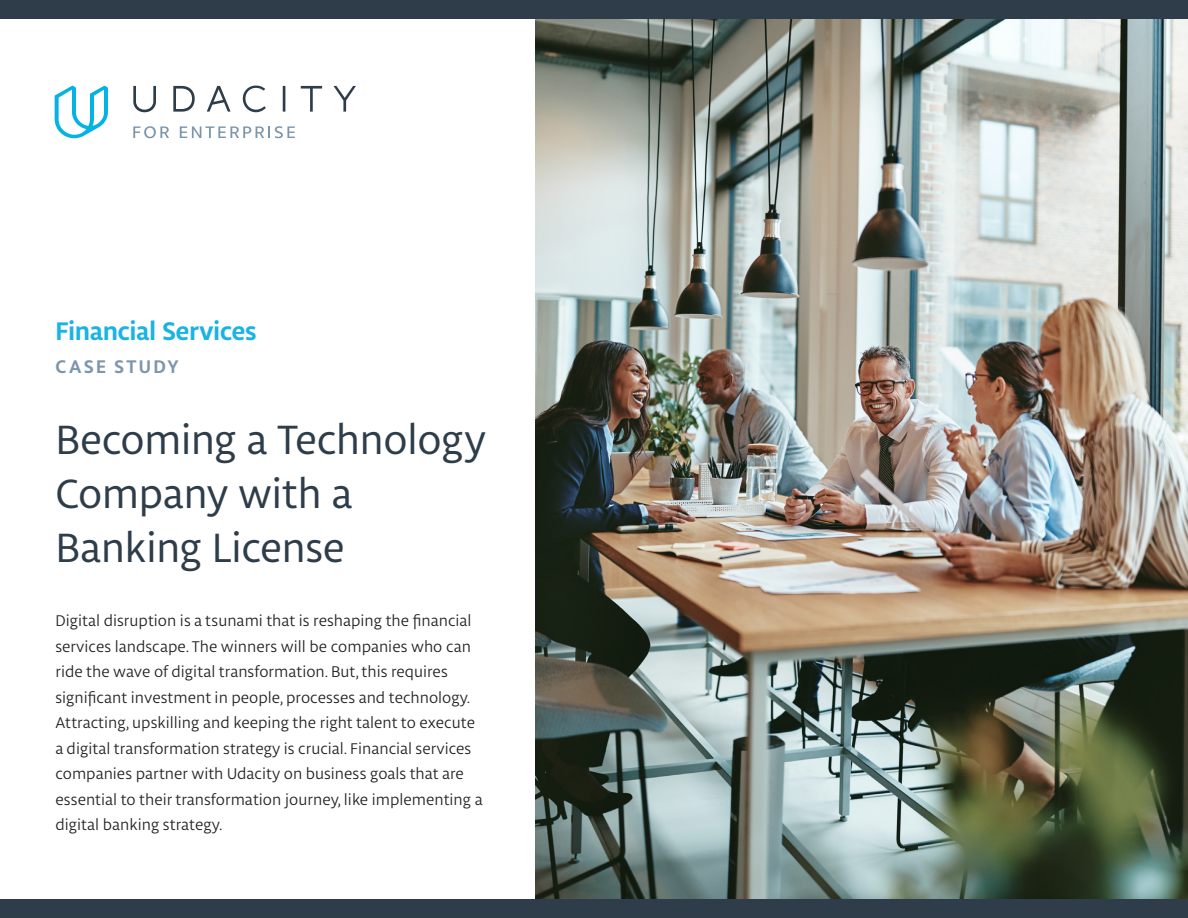
<style>
.page{position:relative;width:1188px;height:918px;background:#fff}
.page>*{position:absolute;margin:0;border:0;box-sizing:border-box;transform-origin:0 0}
.t1{font:43.5px/54px "Libertad";letter-spacing:-.015em;color:#2e3d4a}
.t2{font:700 27.15px "Libertad";letter-spacing:-.01em;color:#1ab3e6}
.t3{font:700 19.5px "Libertad";letter-spacing:.115em;color:#7d96ad}
.t4{font:16.5px/25.5px "Libertad";color:#231f20}
</style>
<div class="page">
<img style="left:536px;top:18px;width:652px;height:881px">
<div style="left:0;top:0;width:1188px;height:18px;background:#2e3d49"></div>
<div style="left:0;top:899px;width:1188px;height:18px;background:#2e3d49"></div>
<svg style="left:55px;top:86px;width:53px;height:52px"></svg>
<svg style="left:133px;top:86px;width:223px;height:26px"></svg>
<svg style="left:133px;top:126px;width:36px;height:12px"></svg>
<svg style="left:180px;top:126px;width:115px;height:12px"></svg>
<h1 class="t2" style="left:55px;top:312px;width:203px">Financial Services</h1>
<h1 class="t3" style="left:56px;top:353px;width:124px">CASE STUDY</h1>
<h1 class="t1" style="left:55px;top:412px;width:432px">Becoming a Technology<br>Company with a<br>Banking License</h1>
<p class="t4" style="left:55px;top:608px;width:429px">Digital disruption is a tsunami that is reshaping the financial services landscape. The winners will be companies who can ride the wave of digital transformation. But, this requires significant investment in people, processes and technology.<br>Attracting, upskilling and keeping the right talent to execute a digital transformation strategy is crucial. Financial services companies partner with Udacity on business goals that are essential to their transformation journey, like implementing a digital banking strategy.</p>
</div>
